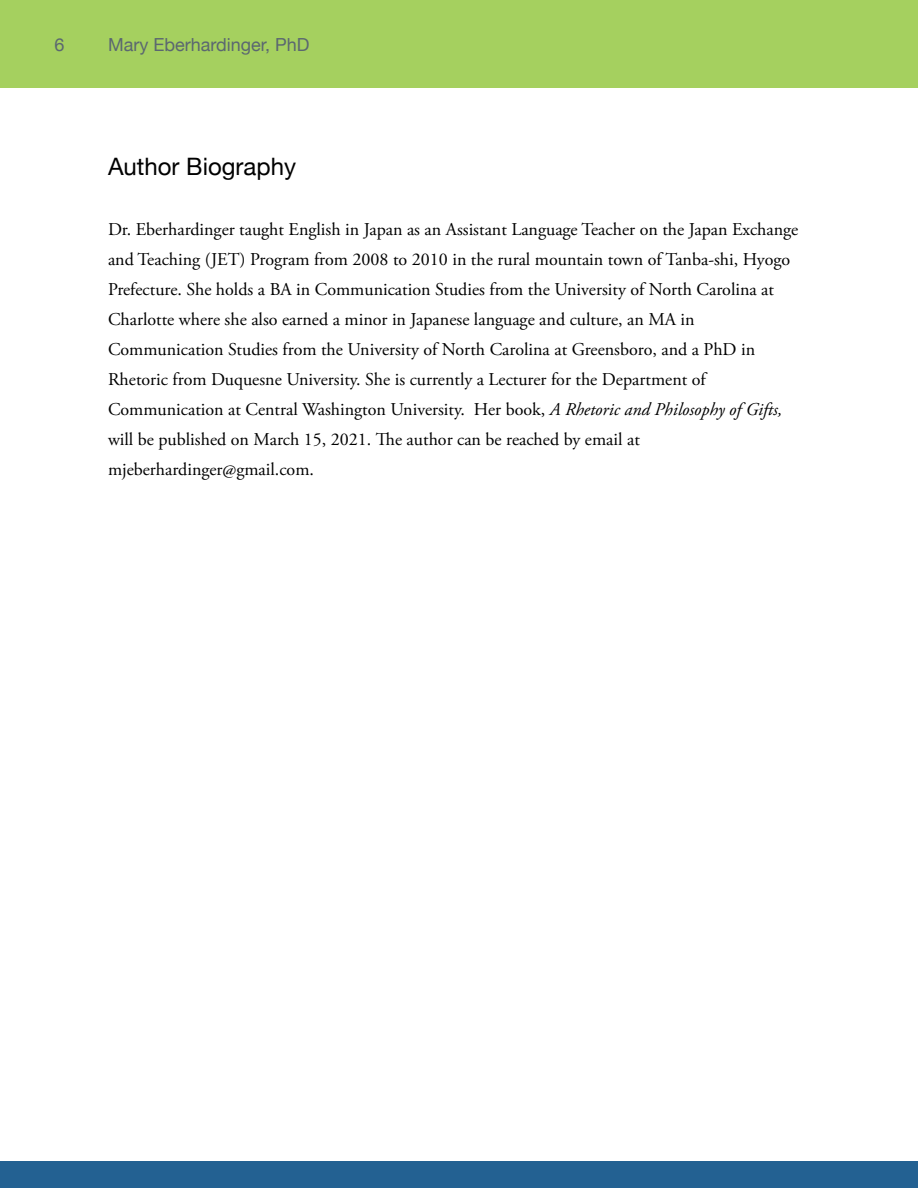
<style>
.page{position:relative;width:918px;height:1188px;background:#fff}
.page>*{position:absolute;margin:0;border:0;box-sizing:border-box;transform-origin:0 0}
.t1{font:24px "Helvetica Neue";color:#000}
.t2{font:18px/30px "Adobe Garamond Pro";color:#000}
.t3{font:18px "Helvetica Neue";color:#5b6770}
.s1{font-style:italic}
</style>
<div class="page">
<div style="left:0;top:0;width:918px;height:88px;background:#a5d05f"></div>
<div style="left:0;top:1161px;width:918px;height:27px;background:#236192"></div>
<p class="t3" style="left:54px;top:34px;width:12px">6</p>
<p class="t3" style="left:108px;top:34px;width:203px">Mary Eberhardinger, PhD</p>
<h1 class="t1" style="left:108px;top:152px;width:190px">Author Biography</h1>
<p class="t2" style="left:108px;top:216px;width:692px">Dr. Eberhardinger taught English in Japan as an Assistant Language Teacher on the Japan Exchange and Teaching (JET) Program from 2008 to 2010 in the rural mountain town of Tanba-shi, Hyogo Prefecture. She holds a BA in Communication Studies from the University of North Carolina at Charlotte where she also earned a minor in Japanese language and culture, an MA in Communication Studies from the University of North Carolina at Greensboro, and a PhD in Rhetoric from Duquesne University. She is currently a Lecturer for the Department of Communication at Central Washington University. Her book, <span class="s1">A Rhetoric and Philosophy of Gifts, </span>will be published on March 15, 2021. The author can be reached by email at mjeberhardinger@gmail.com.</p>
</div>
